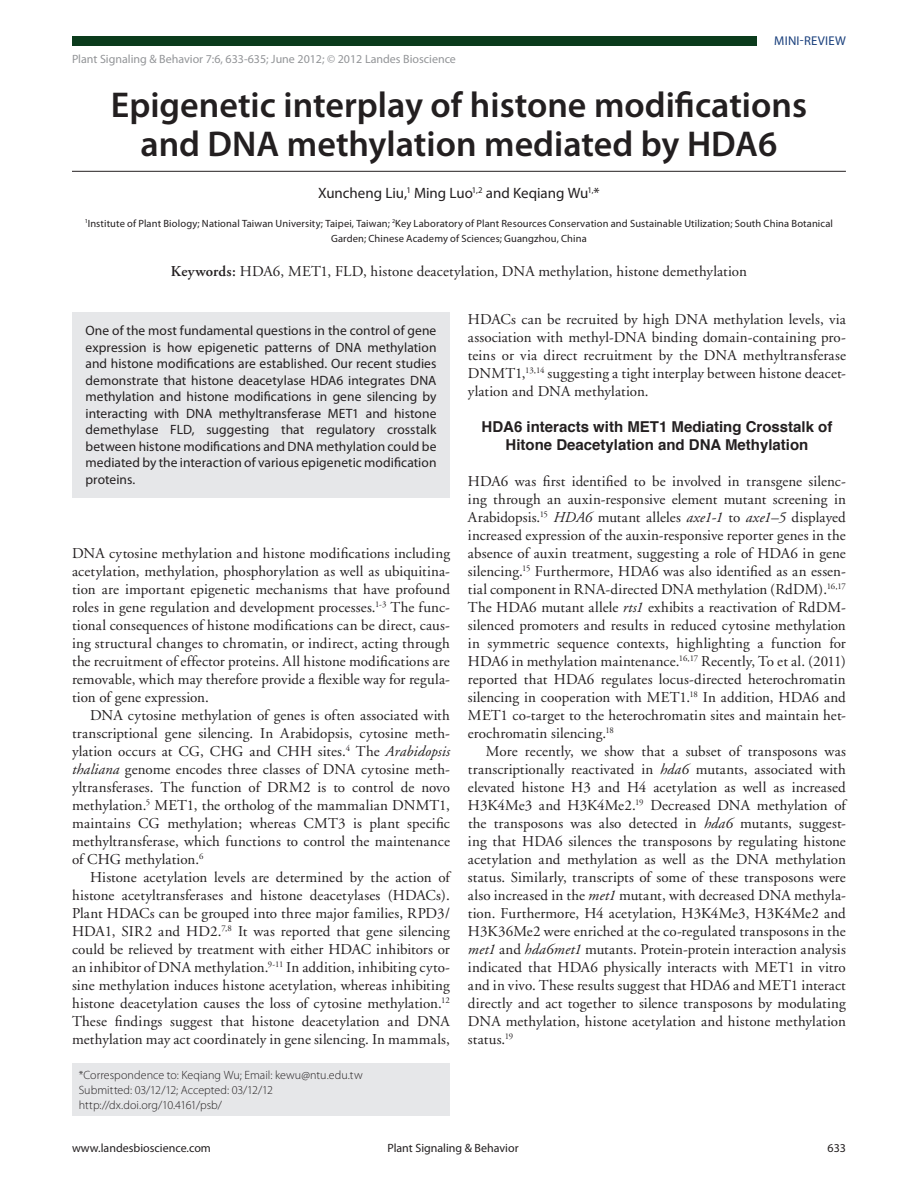
<style>
.page{position:relative;width:918px;height:1188px;background:#fff}
.page>*{position:absolute;margin:0;border:0;box-sizing:border-box;transform-origin:0 0}
.t1{font:600 36px/39px "Myriad Pro";color:#231f20;text-align:center}
.t2{font:15px/18px "Adobe Garamond";letter-spacing:.01em;color:#231f20;text-align:justify}
.t3{font:700 15px/18px "Helvetica";color:#231f20;text-align:center}
.t4{font:15px "Myriad Pro";letter-spacing:-.005em;color:#231f20}
.t5{font:13.5px/16.5px "Myriad Pro";letter-spacing:.005em;color:#231f20;text-align:justify}
.t6{font:12.75px "Myriad Pro";letter-spacing:.02em;color:#193f7c}
.t7{font:300 12px/15px "Myriad Pro";color:#231f20}
.t8{font:12px "Myriad Pro";color:#939598}
.t9{font:12px "Myriad Pro";color:#231f20}
.t10{font:10.5px/15px "Myriad Pro";letter-spacing:.01em;color:#231f20;text-align:center}
.s1{font-weight:600}
.s2{font-style:italic}
</style>
<div class="page">
<div style="left:72px;top:36px;width:685px;height:10px;background:#0b3b1c"></div>
<div style="left:72px;top:1063px;width:378px;height:53px;background:#e6e7e9"></div>
<div style="left:72px;top:312px;width:378px;height:185px;background:#e6e7e9"></div>
<hr style="left:72px;top:171px;width:774px;height:1px;background:#231f20">
<p class="t8" style="left:72px;top:52px;width:385px">Plant Signaling &amp; Behavior 7:6, 633-635; June 2012; © 2012 Landes Bioscience</p>
<p class="t6" style="left:774px;top:32px;width:73px">Mini-Review</p>
<h1 class="t1" style="left:111px;top:85px;width:698px">Epigenetic interplay of histone modifications and DNA methylation mediated by HDA6</h1>
<p class="t4" style="left:318px;top:184px;width:283px">Xuncheng Liu,<sup>1</sup> Ming Luo<sup>1,2</sup> and Keqiang Wu<sup>1,</sup>*</p>
<p class="t10" style="left:85px;top:216px;width:750px"><sup>1</sup>Institute of Plant Biology; National Taiwan University; Taipei, Taiwan; <sup>2</sup>Key Laboratory of Plant Resources Conservation and Sustainable Utilization; South China Botanical<br>Garden; Chinese Academy of Sciences; Guangzhou, China</p>
<p class="t2" style="left:171px;top:263px;width:578px"><span class="s1">Keywords:</span> HDA6, MET1, FLD, histone deacetylation, DNA methylation, histone demethylation</p>
<p class="t2" style="left:468px;top:311px;width:379px">HDACs can be recruited by high DNA methylation levels, via association with methyl-DNA binding domain-containing pro&shy;teins or via direct recruitment by the DNA methyltransferase DNMT1,<sup>13,14</sup> suggesting a tight interplay between histone deacet&shy;ylation and DNA methylation.</p>
<p class="t3" style="left:482px;top:419px;width:352px">HDA6 interacts with MET1 Mediating Crosstalk of<br>Hitone Deacetylation and DNA Methylation</p>
<p class="t2" style="left:468px;top:473px;width:380px">HDA6 was first identified to be involved in transgene silenc&shy;ing through an auxin-responsive element mutant screening in Arabidopsis.<sup>15</sup> <span class="s2">HDA6</span> mutant alleles <span class="s2">axe1-1</span> to <span class="s2">axe1–5</span> displayed increased expression of the auxin-responsive reporter genes in the absence of auxin treatment, suggesting a role of HDA6 in gene silencing.<sup>15</sup> Furthermore, HDA6 was also identified as an essen&shy;tial component in RNA-directed DNA methylation (RdDM).<sup>16,17<br></sup>The HDA6 mutant allele <span class="s2">rts1</span> exhibits a reactivation of RdDM&shy;silenced promoters and results in reduced cytosine methylation in symmetric sequence contexts, highlighting a function for HDA6 in methylation maintenance.<sup>16,17</sup> Recently, To et al. (2011) reported that HDA6 regulates locus-directed heterochromatin silencing in cooperation with MET1.<sup>18</sup> In addition, HDA6 and MET1 co-target to the heterochromatin sites and maintain het&shy;erochromatin silencing.<sup>18</sup></p>
<p class="t2" style="left:468px;top:743px;width:380px;text-indent:18px">More recently, we show that a subset of transposons was transcriptionally reactivated in <span class="s2">hda6</span> mutants, associated with elevated histone H3 and H4 acetylation as well as increased H3K4Me3 and H3K4Me2.<sup>19</sup> Decreased DNA methylation of the transposons was also detected in <span class="s2">hda6</span> mutants, suggest&shy;ing that HDA6 silences the transposons by regulating histone acetylation and methylation as well as the DNA methylation status. Similarly, transcripts of some of these transposons were also increased in the <span class="s2">met1</span> mutant, with decreased DNA methyla&shy;tion. Furthermore, H4 acetylation, H3K4Me3, H3K4Me2 and H3K36Me2 were enriched at the co-regulated transposons in the <span class="s2">met1</span> and <span class="s2">hda6met1</span> mutants. Protein-protein interaction analysis indicated that HDA6 physically interacts with MET1 in vitro and in vivo. These results suggest that HDA6 and MET1 interact directly and act together to silence transposons by modulating DNA methylation, histone acetylation and histone methylation status.<sup>19</sup></p>
<p class="t5" style="left:86px;top:322px;width:353px">One of the most fundamental questions in the control of gene expression is how epigenetic patterns of DNA methylation and histone modifications are established. Our recent studies demonstrate that histone deacetylase HDA6 integrates DNA methylation and histone modifications in gene silencing by interacting with DNA methyltransferase MET1 and histone demethylase FLD, suggesting that regulatory crosstalk between histone modifications and DNA methylation could be mediated by the interaction of various epigenetic modification proteins.</p>
<p class="t2" style="left:72px;top:545px;width:380px">DNA cytosine methylation and histone modifications including acetylation, methylation, phosphorylation as well as ubiquitina&shy;tion are important epigenetic mechanisms that have profound roles in gene regulation and development processes.<sup>1-3</sup> The func&shy;tional consequences of histone modifications can be direct, caus&shy;ing structural changes to chromatin, or indirect, acting through the recruitment of effector proteins. All histone modifications are removable, which may therefore provide a flexible way for regula&shy;tion of gene expression.</p>
<p class="t2" style="left:72px;top:707px;width:380px;text-indent:18px">DNA cytosine methylation of genes is often associated with transcriptional gene silencing. In Arabidopsis, cytosine meth&shy;ylation occurs at CG, CHG and CHH sites.<sup>4</sup> The <span class="s2">Arabidopsis thaliana</span> genome encodes three classes of DNA cytosine meth&shy;yltransferases. The function of DRM2 is to control de novo methylation.<sup>5</sup> MET1, the ortholog of the mammalian DNMT1, maintains CG methylation; whereas CMT3 is plant specific methyltransferase, which functions to control the maintenance of CHG methylation.<sup>6</sup></p>
<p class="t2" style="left:72px;top:869px;width:379px;text-indent:18px">Histone acetylation levels are determined by the action of histone acetyltransferases and histone deacetylases (HDACs).<br>Plant HDACs can be grouped into three major families, RPD3/ HDA1, SIR2 and HD2.<sup>7,8</sup> It was reported that gene silencing could be relieved by treatment with either HDAC inhibitors or an inhibitor of DNA methylation.<sup>9-11</sup> In addition, inhibiting cyto&shy;sine methylation induces histone acetylation, whereas inhibiting histone deacetylation causes the loss of cytosine methylation.<sup>12<br></sup>These findings suggest that histone deacetylation and DNA methylation may act coordinately in gene silencing. In mammals,</p>
<p class="t7" style="left:79px;top:1068px;width:285px">*Correspondence to: Keqiang Wu; Email: kewu@ntu.edu.tw<br>Submitted: 03/12/12; Accepted: 03/12/12 http://dx.doi.org/10.4161/psb/</p>
<p class="t9" style="left:72px;top:1141px;width:140px">www.landesbioscience.com</p>
<p class="t9" style="left:387px;top:1141px;width:133px">Plant Signaling &amp; Behavior</p>
<p class="t9" style="left:828px;top:1141px;width:20px">633</p>
</div>
